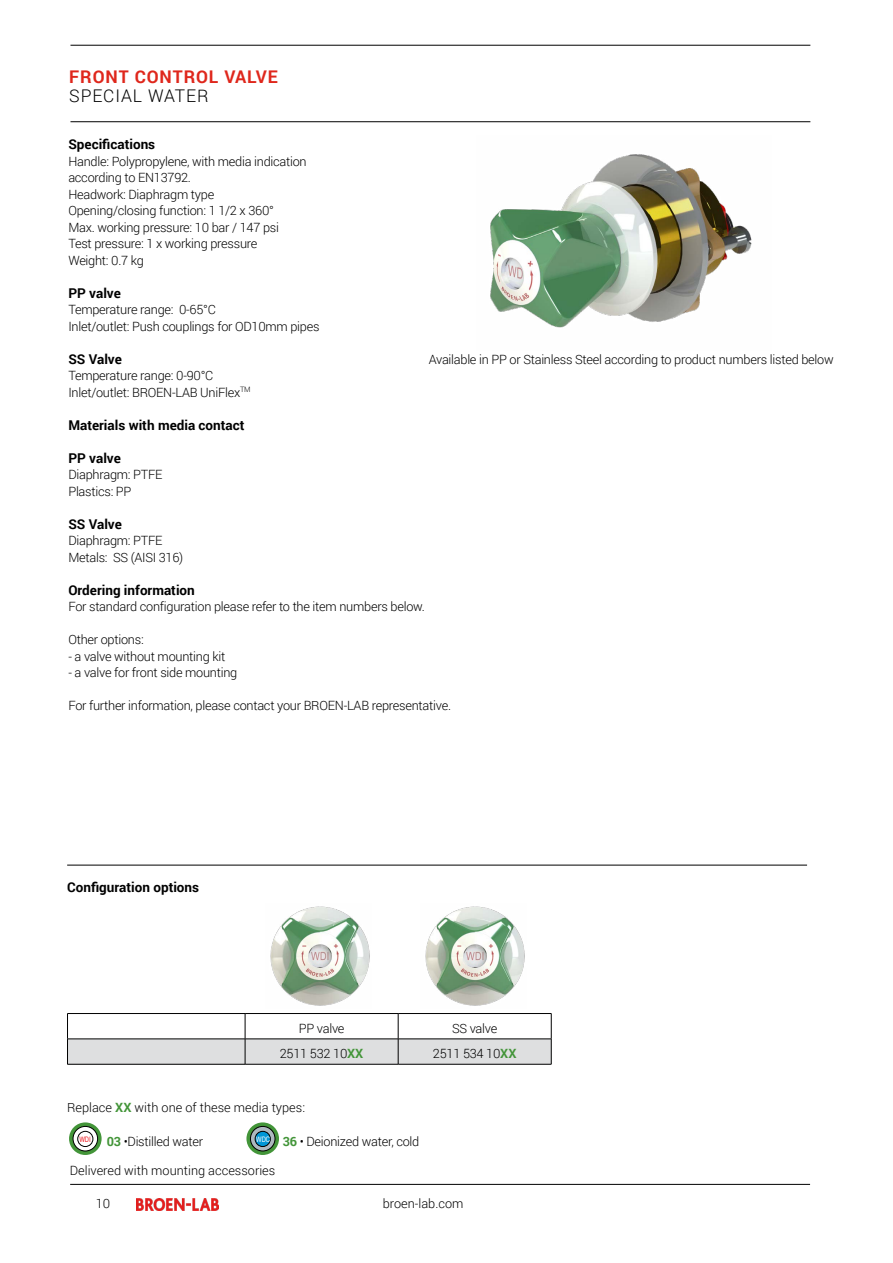
<style>
.page{position:relative;width:893px;height:1263px;background:#fff}
.page>*{position:absolute;margin:0;border:0;box-sizing:border-box;transform-origin:0 0}
.t1{font:700 17.4px "Roboto";letter-spacing:.05em;color:#df271c}
.t2{font:300 17.4px "Roboto";letter-spacing:.05em;color:#000}
.t3{font:700 13.5px "Roboto";color:#000}
.t4{font:300 12.75px/16.5px "Roboto";letter-spacing:-.02em;color:#000}
.t5{font:300 12.75px "Roboto";color:#000}
.t6{font:7.5px "Helvetica";color:#ed1d24;scale:.77 1}
.t7{font:7.5px "Helvetica";color:#fff;scale:.77 1}
.s1{font-weight:700;color:#439539}
</style>
<div class="page">
<hr style="left:70px;top:121px;width:740px;height:1px;background:#000">
<hr style="left:70px;top:45px;width:740px;height:1px;background:#000">
<hr style="left:70px;top:1184px;width:740px;height:1px;background:#000">
<div style="left:68px;top:1039px;width:177px;height:25px;background:#dedfe0"></div>
<hr style="left:67px;top:1013px;width:178px;height:1px;background:#000">
<hr style="left:245px;top:1013px;width:153px;height:1px;background:#000">
<hr style="left:398px;top:1013px;width:153px;height:1px;background:#000">
<hr style="left:67px;top:1039px;width:178px;height:1px;background:#000">
<svg style="left:67px;top:1014px;width:1px;height:50px"></svg>
<svg style="left:245px;top:1014px;width:307px;height:50px"></svg>
<hr style="left:67px;top:1064px;width:178px;height:1px;background:#000">
<hr style="left:245px;top:1064px;width:153px;height:1px;background:#000">
<hr style="left:398px;top:1064px;width:153px;height:1px;background:#000">
<hr style="left:67px;top:865px;width:740px;height:1px;background:#000">
<img style="left:490px;top:154px;width:262px;height:174px">
<img style="left:270px;top:906px;width:100px;height:100px">
<img style="left:425px;top:906px;width:100px;height:100px">
<svg style="left:69px;top:1122px;width:33px;height:33px"></svg>
<svg style="left:73px;top:1126px;width:25px;height:25px"></svg>
<div style="left:73px;top:1126px;width:25px;height:25px;border:1px solid #000;border-radius:50%"></div>
<div style="left:78px;top:1131px;width:15px;height:15px;background:#fff;border-radius:50%"></div>
<div style="left:78px;top:1131px;width:15px;height:16px;border:1px solid #000;border-radius:50%"></div>
<svg style="left:246px;top:1122px;width:33px;height:33px"></svg>
<svg style="left:250px;top:1126px;width:25px;height:25px"></svg>
<div style="left:250px;top:1126px;width:25px;height:25px;border:1px solid #000;border-radius:50%"></div>
<div style="left:255px;top:1131px;width:15px;height:15px;background:#0096d6;border-radius:50%"></div>
<div style="left:255px;top:1131px;width:15px;height:16px;border:1px solid #000;border-radius:50%"></div>
<img style="left:136px;top:1198px;width:83px;height:12px">
<h1 class="t1" style="left:69px;top:64px;width:210px">FRONT CONTROL VALVE</h1>
<h1 class="t2" style="left:69px;top:84px;width:141px">SPECIAL WATER</h1>
<p class="t3" style="left:68px;top:135px;width:88px">Specifications</p>
<p class="t4" style="left:68px;top:152px;width:240px">Handle: Polypropylene, with media indication according to EN13792.<br>Headwork: Diaphragm type<br>Opening/closing function: 1 1/2 x 360°<br>Max. working pressure: 10 bar / 147 psi<br>Test pressure: 1 x working pressure<br>Weight: 0.7 kg</p>
<p class="t3" style="left:68px;top:283px;width:54px">PP valve</p>
<p class="t4" style="left:68px;top:301px;width:253px">Temperature range: 0-65°C<br>Inlet/outlet: Push couplings for OD10mm pipes</p>
<p class="t3" style="left:68px;top:349px;width:55px">SS Valve</p>
<p class="t4" style="left:68px;top:367px;width:184px">Temperature range: 0-90°C<br>Inlet/outlet: BROEN-LAB UniFlex<sup>TM</sup></p>
<p class="t3" style="left:68px;top:415px;width:178px">Materials with media contact</p>
<p class="t3" style="left:68px;top:448px;width:54px">PP valve</p>
<p class="t4" style="left:68px;top:466px;width:96px">Diaphragm: PTFE<br>Plastics: PP</p>
<p class="t3" style="left:68px;top:514px;width:55px">SS Valve</p>
<p class="t4" style="left:68px;top:532px;width:116px">Diaphragm: PTFE<br>Metals: SS (AISI 316)</p>
<p class="t3" style="left:68px;top:580px;width:128px">Ordering information</p>
<p class="t4" style="left:68px;top:598px;width:358px">For standard configuration please refer to the item numbers below.</p>
<p class="t4" style="left:68px;top:631px;width:77px">Other options:</p>
<p class="t4" style="left:68px;top:647px;width:158px">- a valve without mounting kit</p>
<p class="t4" style="left:68px;top:664px;width:171px">- a valve for front side mounting</p>
<p class="t4" style="left:68px;top:697px;width:384px">For further information, please contact your BROEN-LAB representative.</p>
<p class="t4" style="left:429px;top:350px;width:406px">Available in PP or Stainless Steel according to product numbers listed below</p>
<p class="t3" style="left:67px;top:878px;width:133px">Configuration options</p>
<p class="t4" style="left:299px;top:1020px;width:47px">PP valve</p>
<p class="t4" style="left:452px;top:1020px;width:47px">SS valve</p>
<p class="t4" style="left:280px;top:1045px;width:85px">2511 532 10<span class="s1">XX</span></p>
<p class="t4" style="left:433px;top:1045px;width:85px">2511 534 10<span class="s1">XX</span></p>
<p class="t5" style="left:67px;top:1098px;width:239px">Replace <span class="s1">XX</span> with one of these media types:</p>
<p class="t6" style="left:79px;top:1133px;width:16px">WDI</p>
<p class="t7" style="left:256px;top:1133px;width:20px">WDC</p>
<p class="t4" style="left:107px;top:1133px;width:98px"><span class="s1">03</span> •Distilled water</p>
<p class="t4" style="left:283px;top:1133px;width:138px"><span class="s1">36</span> • Deionized water, cold</p>
<p class="t5" style="left:70px;top:1162px;width:207px">Delivered with mounting accessories</p>
<p class="t4" style="left:96px;top:1195px;width:16px">10</p>
<p class="t5" style="left:383px;top:1194px;width:82px">broen-lab.com</p>
</div>
